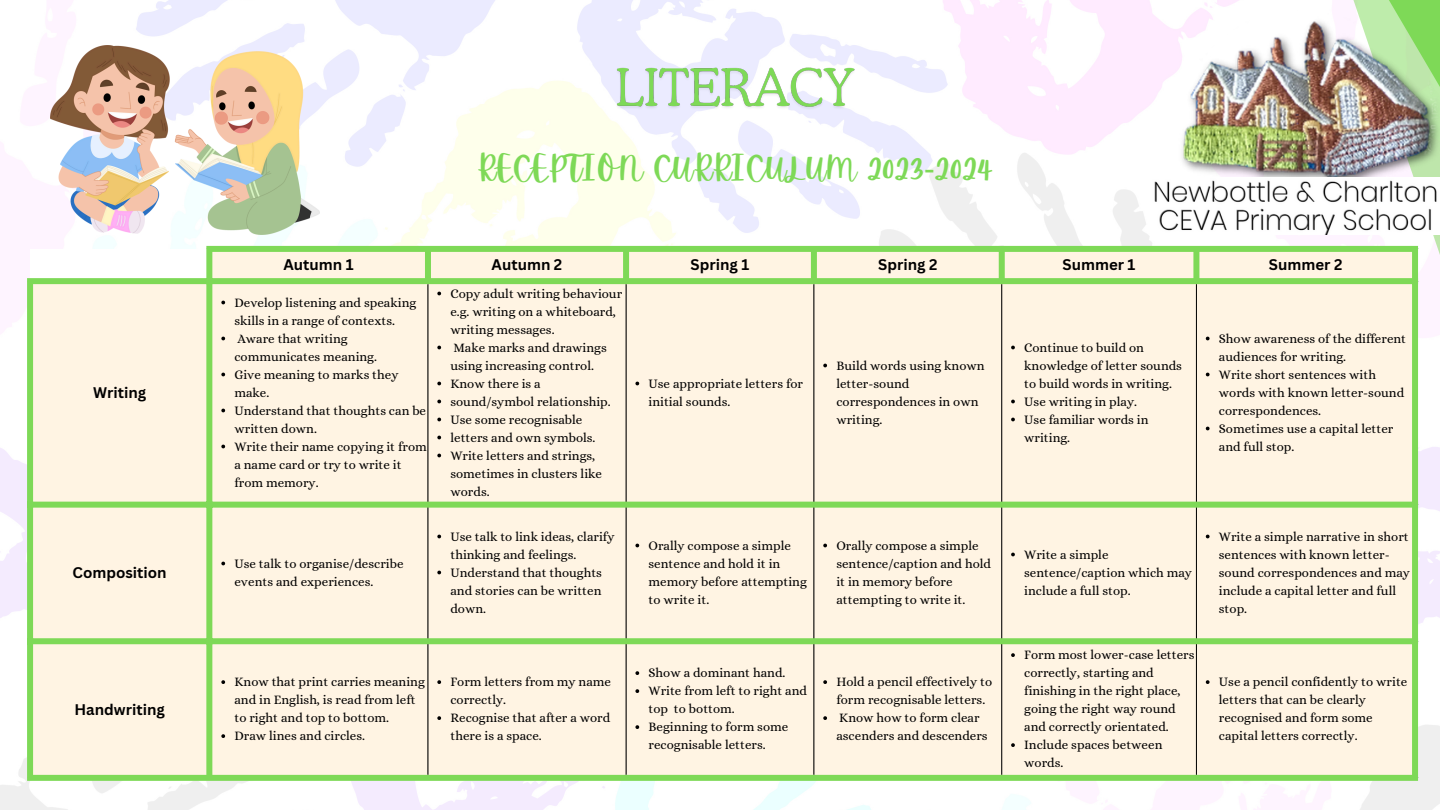
<style>
.page{position:relative;width:1440px;height:810px;background:#fff}
.page>*{position:absolute;margin:0;border:0;box-sizing:border-box;transform-origin:0 0}
.t1{font:33px "Apricots";color:#7ed957}
.t2{font:700 15px "Canva Sans";color:#000}
.t3{font:13px/18px "Alice";color:#000}
.s1{font-family:"Noto Sans"}
</style>
<div class="page">
<div style="left:33px;top:252px;width:1379px;height:523px;background:#fff4e3"></div>
<svg style="left:221px;top:301px;width:4px;height:3px"></svg>
<svg style="left:221px;top:337px;width:4px;height:3px"></svg>
<svg style="left:221px;top:373px;width:4px;height:3px"></svg>
<svg style="left:221px;top:409px;width:4px;height:3px"></svg>
<svg style="left:221px;top:445px;width:4px;height:3px"></svg>
<svg style="left:437px;top:292px;width:4px;height:3px"></svg>
<svg style="left:437px;top:346px;width:4px;height:3px"></svg>
<svg style="left:437px;top:382px;width:4px;height:3px"></svg>
<svg style="left:437px;top:400px;width:4px;height:3px"></svg>
<svg style="left:437px;top:418px;width:4px;height:3px"></svg>
<svg style="left:437px;top:436px;width:4px;height:3px"></svg>
<svg style="left:437px;top:454px;width:4px;height:3px"></svg>
<svg style="left:635px;top:382px;width:4px;height:3px"></svg>
<svg style="left:823px;top:364px;width:4px;height:3px"></svg>
<svg style="left:1011px;top:346px;width:4px;height:3px"></svg>
<svg style="left:1011px;top:400px;width:4px;height:3px"></svg>
<svg style="left:1011px;top:418px;width:4px;height:3px"></svg>
<svg style="left:1206px;top:337px;width:4px;height:3px"></svg>
<svg style="left:1206px;top:373px;width:4px;height:3px"></svg>
<svg style="left:1206px;top:427px;width:4px;height:3px"></svg>
<svg style="left:221px;top:562px;width:4px;height:3px"></svg>
<svg style="left:437px;top:535px;width:4px;height:3px"></svg>
<svg style="left:437px;top:571px;width:4px;height:3px"></svg>
<svg style="left:635px;top:544px;width:4px;height:3px"></svg>
<svg style="left:823px;top:544px;width:4px;height:3px"></svg>
<svg style="left:1011px;top:553px;width:4px;height:3px"></svg>
<svg style="left:1206px;top:535px;width:4px;height:3px"></svg>
<svg style="left:221px;top:680px;width:4px;height:4px"></svg>
<svg style="left:221px;top:734px;width:4px;height:4px"></svg>
<svg style="left:437px;top:680px;width:4px;height:4px"></svg>
<svg style="left:437px;top:716px;width:4px;height:4px"></svg>
<svg style="left:635px;top:671px;width:4px;height:4px"></svg>
<svg style="left:635px;top:689px;width:4px;height:4px"></svg>
<svg style="left:635px;top:725px;width:4px;height:4px"></svg>
<svg style="left:823px;top:680px;width:4px;height:4px"></svg>
<svg style="left:823px;top:716px;width:4px;height:4px"></svg>
<svg style="left:1011px;top:653px;width:4px;height:4px"></svg>
<svg style="left:1011px;top:743px;width:4px;height:4px"></svg>
<svg style="left:1206px;top:680px;width:4px;height:4px"></svg>
<hr style="left:428px;top:284px;width:1px;height:491px;background:#000">
<hr style="left:626px;top:284px;width:1px;height:491px;background:#000">
<hr style="left:814px;top:284px;width:1px;height:491px;background:#000">
<hr style="left:1001px;top:284px;width:1px;height:491px;background:#000">
<hr style="left:1196px;top:284px;width:1px;height:491px;background:#000">
<div style="left:27px;top:284px;width:6px;height:491px;background:#7ed957"></div>
<div style="left:206px;top:252px;width:6px;height:523px;background:#7ed957"></div>
<div style="left:425px;top:252px;width:6px;height:26px;background:#7ed957"></div>
<div style="left:623px;top:252px;width:6px;height:26px;background:#7ed957"></div>
<div style="left:811px;top:252px;width:6px;height:26px;background:#7ed957"></div>
<div style="left:999px;top:252px;width:6px;height:26px;background:#7ed957"></div>
<div style="left:1193px;top:252px;width:6px;height:26px;background:#7ed957"></div>
<div style="left:1412px;top:252px;width:6px;height:523px;background:#7ed957"></div>
<div style="left:206px;top:246px;width:1212px;height:6px;background:#7ed957"></div>
<div style="left:27px;top:278px;width:1391px;height:6px;background:#7ed957"></div>
<div style="left:27px;top:502px;width:1391px;height:6px;background:#7ed957"></div>
<div style="left:27px;top:638px;width:1391px;height:6px;background:#7ed957"></div>
<div style="left:27px;top:775px;width:1391px;height:6px;background:#7ed957"></div>
<svg style="left:1305px;top:234px;width:135px;height:71px"></svg>
<img style="left:612px;top:56px;width:248px;height:62px">
<img style="left:1177px;top:0;width:263px;height:177px">
<img style="left:1154px;top:180px;width:283px;height:54px">
<img style="left:50px;top:45px;width:269px;height:189px">
<p class="t1" style="left:477px;top:149px;width:518px">RECEPTION CURRICULUM 2023<span class="s1">-</span>2024</p>
<p class="t2" style="left:93px;top:382px;width:55px">Writing</p>
<p class="t2" style="left:284px;top:254px;width:72px">Autumn 1</p>
<p class="t2" style="left:492px;top:254px;width:72px">Autumn 2</p>
<p class="t2" style="left:691px;top:254px;width:60px">Spring 1</p>
<p class="t2" style="left:878px;top:254px;width:61px">Spring 2</p>
<p class="t2" style="left:1063px;top:254px;width:74px">Summer 1</p>
<p class="t2" style="left:1269px;top:254px;width:75px">Summer 2</p>
<p class="t3" style="left:234px;top:293px;width:183px">Develop listening and speaking skills in a range of contexts.</p>
<p class="t3" style="left:234px;top:329px;width:144px">Aware that writing communicates meaning.</p>
<p class="t3" style="left:234px;top:365px;width:166px">Give meaning to marks they make.</p>
<p class="t3" style="left:234px;top:401px;width:193px">Understand that thoughts can be written down.</p>
<p class="t3" style="left:234px;top:437px;width:194px">Write their name copying it from a name card or try to write it from memory.</p>
<p class="t3" style="left:450px;top:284px;width:173px">Copy adult writing behaviour e.g. writing on a whiteboard, writing messages.</p>
<p class="t3" style="left:450px;top:338px;width:158px">Make marks and drawings using increasing control.</p>
<p class="t3" style="left:450px;top:374px;width:92px">Know there is a</p>
<p class="t3" style="left:450px;top:392px;width:162px">sound/symbol relationship.</p>
<p class="t3" style="left:450px;top:410px;width:134px">Use some recognisable</p>
<p class="t3" style="left:450px;top:428px;width:147px">letters and own symbols.</p>
<p class="t3" style="left:450px;top:446px;width:153px">Write letters and strings, sometimes in clusters like words.</p>
<p class="t3" style="left:649px;top:374px;width:156px">Use appropriate letters for initial sounds.</p>
<p class="t3" style="left:836px;top:356px;width:150px">Build words using known letter-sound correspondences in own writing.</p>
<p class="t3" style="left:1024px;top:338px;width:159px">Continue to build on knowledge of letter sounds to build words in writing.</p>
<p class="t3" style="left:1024px;top:392px;width:114px">Use writing in play.</p>
<p class="t3" style="left:1024px;top:410px;width:126px">Use familiar words in writing.</p>
<p class="t3" style="left:1219px;top:329px;width:189px">Show awareness of the different audiences for writing.</p>
<p class="t3" style="left:1219px;top:365px;width:187px">Write short sentences with words with known letter-sound correspondences.</p>
<p class="t3" style="left:1219px;top:419px;width:176px">Sometimes use a capital letter and full stop.</p>
<p class="t2" style="left:73px;top:562px;width:96px">Composition</p>
<p class="t3" style="left:234px;top:554px;width:171px">Use talk to organise/describe events and experiences.</p>
<p class="t2" style="left:74px;top:699px;width:92px">Handwriting</p>
<p class="t3" style="left:234px;top:673px;width:192px">Know that print carries meaning and in English, is read from left to right and top to bottom.</p>
<p class="t3" style="left:234px;top:727px;width:132px">Draw lines and circles.</p>
<p class="t3" style="left:450px;top:527px;width:166px">Use talk to link ideas, clarify thinking and feelings.</p>
<p class="t3" style="left:450px;top:563px;width:153px;text-align:justify">Understand that thoughts and stories can be written down.</p>
<p class="t3" style="left:450px;top:673px;width:162px">Form letters from my name correctly.</p>
<p class="t3" style="left:450px;top:709px;width:161px">Recognise that after a word there is a space.</p>
<p class="t3" style="left:649px;top:536px;width:160px">Orally compose a simple sentence and hold it in memory before attempting to write it.</p>
<p class="t3" style="left:836px;top:536px;width:156px">Orally compose a simple sentence/caption and hold it in memory before attempting to write it.</p>
<p class="t3" style="left:1024px;top:545px;width:169px">Write a simple sentence/caption which may include a full stop.</p>
<p class="t3" style="left:649px;top:664px;width:138px">Show a dominant hand.</p>
<p class="t3" style="left:649px;top:682px;width:160px">Write from left to right and top to bottom.</p>
<p class="t3" style="left:649px;top:718px;width:141px">Beginning to form some recognisable letters.</p>
<p class="t3" style="left:836px;top:673px;width:157px">Hold a pencil effectively to form recognisable letters.</p>
<p class="t3" style="left:836px;top:709px;width:153px">Know how to form clear ascenders and descenders</p>
<p class="t3" style="left:1024px;top:646px;width:172px">Form most lower-case letters correctly, starting and finishing in the right place, going the right way round and correctly orientated.</p>
<p class="t3" style="left:1024px;top:736px;width:140px">Include spaces between words.</p>
<p class="t3" style="left:1219px;top:527px;width:193px">Write a simple narrative in short sentences with known letter&shy;sound correspondences and may include a capital letter and full stop.</p>
<p class="t3" style="left:1219px;top:673px;width:190px">Use a pencil confidently to write letters that can be clearly recognised and form some capital letters correctly.</p>
</div>
